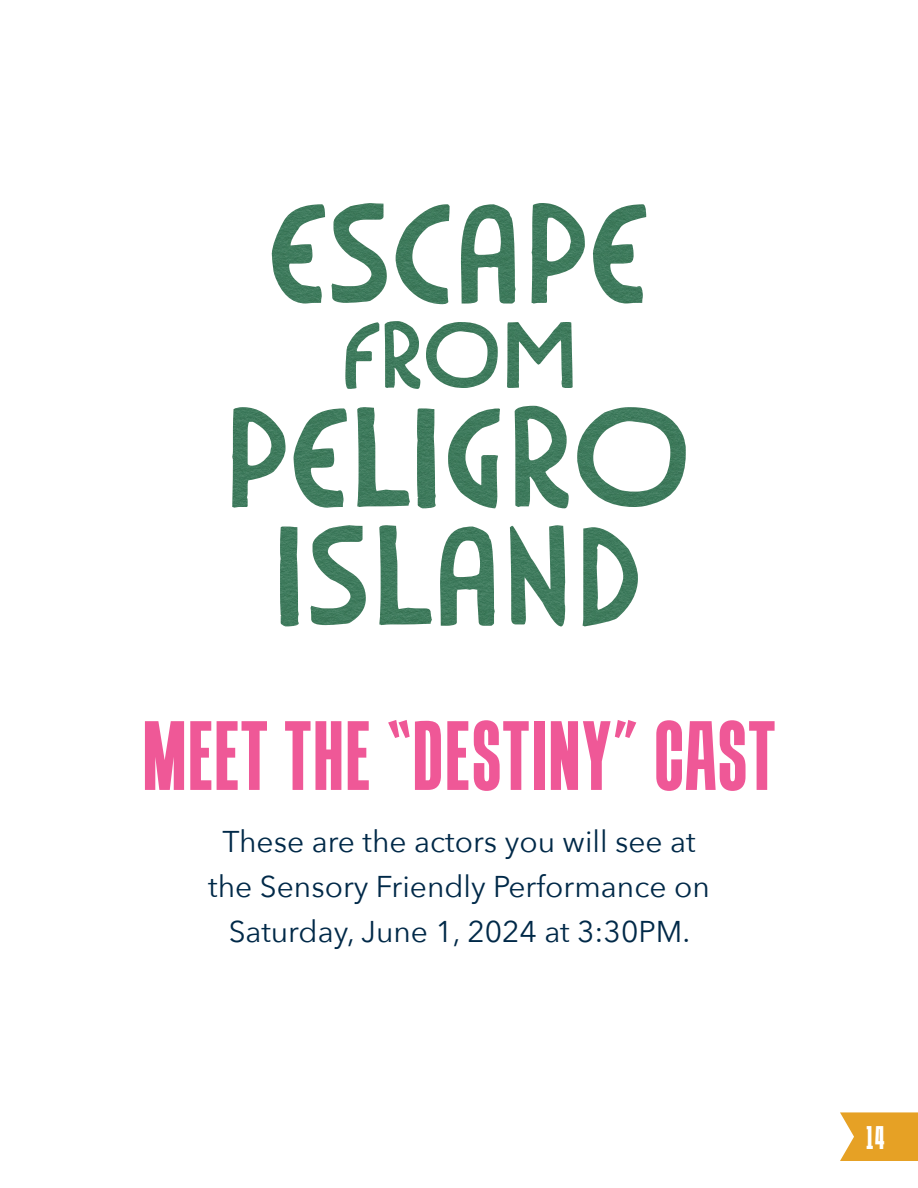
<style>
.page{position:relative;width:918px;height:1188px;background:#fff}
.page>*{position:absolute;margin:0;border:0;box-sizing:border-box;transform-origin:0 0}
.t1{font:700 90px "Tandelle Rg";letter-spacing:.02em;color:#ef5897}
.t2{font:30px/45px "Avenir Next";color:#002948;text-align:center}
.t3{font:700 30px "Tandelle Rg";color:#fff}
</style>
<div class="page">
<svg style="left:840px;top:1112px;width:78px;height:49px;background:#e8aa3a"></svg>
<svg style="left:345px;top:322px;width:34px;height:67px"></svg>
<svg style="left:385px;top:321px;width:35px;height:68px"></svg>
<svg style="left:426px;top:322px;width:72px;height:66px"></svg>
<svg style="left:507px;top:322px;width:66px;height:66px"></svg>
<svg style="left:232px;top:407px;width:53px;height:101px"></svg>
<svg style="left:294px;top:408px;width:53px;height:100px"></svg>
<svg style="left:357px;top:407px;width:53px;height:100px"></svg>
<svg style="left:417px;top:408px;width:19px;height:100px;background:#51876c"></svg>
<svg style="left:448px;top:408px;width:52px;height:100px"></svg>
<svg style="left:515px;top:406px;width:54px;height:102px"></svg>
<svg style="left:577px;top:407px;width:109px;height:100px"></svg>
<svg style="left:280px;top:527px;width:19px;height:99px;background:#51876c"></svg>
<svg style="left:311px;top:525px;width:55px;height:100px"></svg>
<svg style="left:379px;top:525px;width:53px;height:100px"></svg>
<svg style="left:440px;top:527px;width:55px;height:99px"></svg>
<svg style="left:510px;top:525px;width:55px;height:101px"></svg>
<svg style="left:583px;top:527px;width:55px;height:99px"></svg>
<svg style="left:272px;top:203px;width:374px;height:101px"></svg>
<h1 class="t1" style="left:143px;top:701px;width:634px">MEET THE “DESTINY” CAST</h1>
<p class="t2" style="left:208px;top:817px;width:503px">These are the actors you will see at the Sensory Friendly Performance on<br>Saturday, June 1, 2024 at 3:30PM.</p>
<p class="t3" style="left:865px;top:1119px;width:21px">14</p>
</div>
